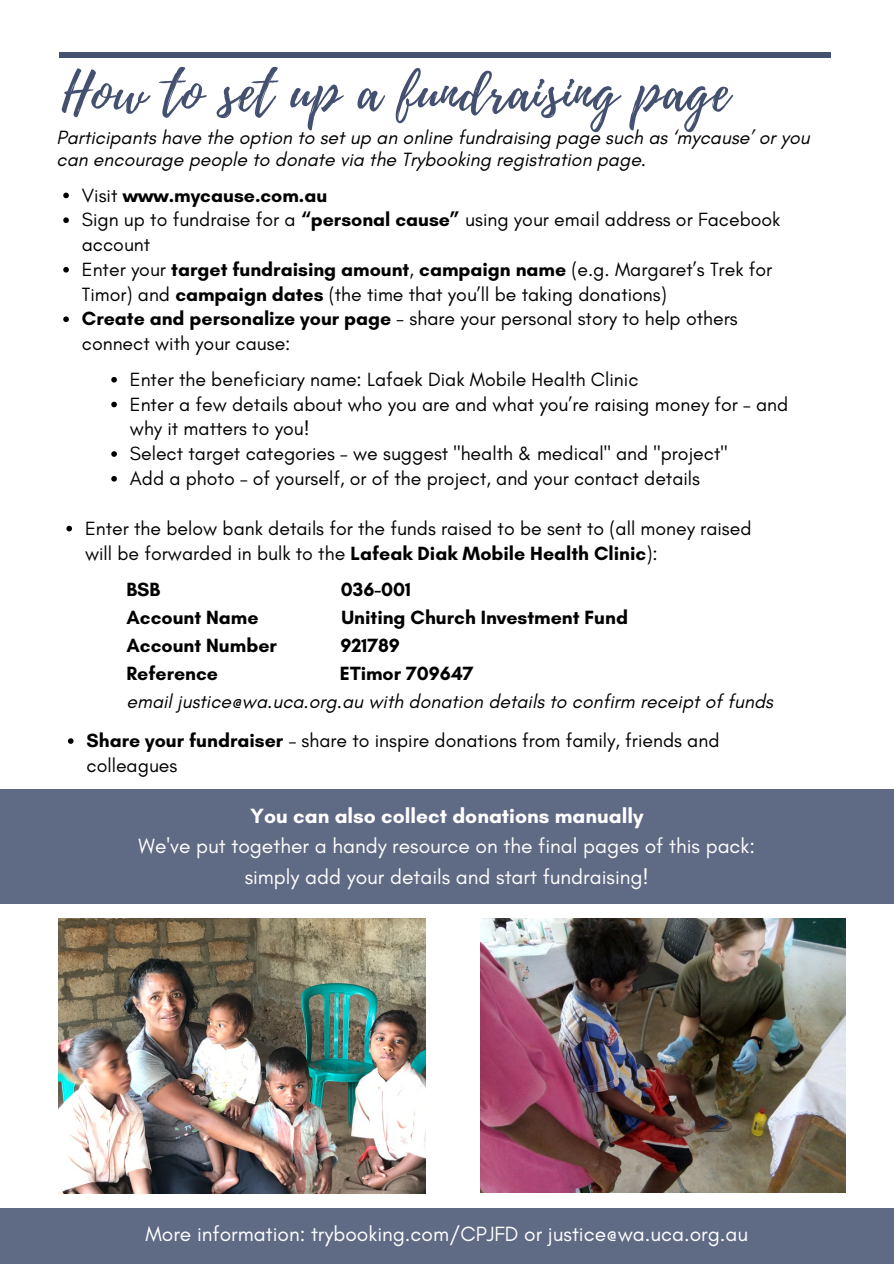
<style>
.page{position:relative;width:894px;height:1264px;background:#fff}
.page>*{position:absolute;margin:0;border:0;box-sizing:border-box;transform-origin:0 0}
.t1{font:54px "Playlist Script";letter-spacing:.02em;color:#43506f}
.t2{font:21px "Glacial Indifference";color:#fff}
.t3{font:700 21px "Glacial Indifference";color:#fff}
.t4{font:19.5px/24.8px "Glacial Indifference";color:#000}
.t5{font:italic 19.5px/22.5px "Glacial Indifference";color:#000}
.t6{font:700 19.5px "Glacial Indifference";color:#000}
.s1{font-weight:400}
.s2{font-weight:700}
</style>
<div class="page">
<hr style="left:60px;top:53px;width:770px;height:4px;background:#43506f">
<svg style="left:66px;top:526px;width:6px;height:5px"></svg>
<svg style="left:63px;top:193px;width:6px;height:5px"></svg>
<svg style="left:63px;top:217px;width:6px;height:6px"></svg>
<svg style="left:63px;top:267px;width:6px;height:5px"></svg>
<svg style="left:63px;top:316px;width:6px;height:6px"></svg>
<div style="left:0;top:1207px;width:893px;height:56px;background:#5f6a84"></div>
<svg style="left:111px;top:377px;width:6px;height:5px"></svg>
<svg style="left:111px;top:401px;width:6px;height:6px"></svg>
<svg style="left:111px;top:451px;width:6px;height:6px"></svg>
<svg style="left:111px;top:476px;width:6px;height:5px"></svg>
<svg style="left:68px;top:738px;width:6px;height:6px"></svg>
<img style="left:58px;top:919px;width:367px;height:274px">
<img style="left:480px;top:919px;width:365px;height:273px">
<div style="left:0;top:789px;width:893px;height:115px;background:#5f6a84"></div>
<p class="t1" style="left:62px;top:54px;width:668px">How to set up a fundraising page</p>
<p class="t5" style="left:56px;top:126px;width:754px">Participants have the option to set up an online fundraising page such as ‘mycause’ or you can encourage people to donate via the Trybooking registration page.</p>
<p class="t6" style="left:82px;top:183px;width:247px"><span class="s1">Visit</span> www.mycause.com.au</p>
<p class="t4" style="left:82px;top:207px;width:700px">Sign up to fundraise for a <span class="s2">“personal cause”</span> using your email address or Facebook account</p>
<p class="t4" style="left:82px;top:257px;width:691px">Enter your <span class="s2">target fundraising amount</span>, <span class="s2">campaign name</span> (e.g. Margaret’s Trek for<br>Timor) and <span class="s2">campaign dates</span> (the time that you’ll be taking donations)</p>
<p class="t4" style="left:82px;top:306px;width:657px"><span class="s2">Create and personalize your page</span> - share your personal story to help others connect with your cause:</p>
<p class="t4" style="left:130px;top:367px;width:510px">Enter the beneficiary name: Lafaek Diak Mobile Health Clinic</p>
<p class="t4" style="left:130px;top:391px;width:659px">Enter a few details about who you are and what you’re raising money for – and why it matters to you!</p>
<p class="t4" style="left:130px;top:441px;width:599px">Select target categories – we suggest "health &amp; medical" and "project"</p>
<p class="t4" style="left:130px;top:466px;width:571px">Add a photo – of yourself, or of the project, and your contact details</p>
<h1 class="t4" style="left:85px;top:515px;width:667px">Enter the below bank details for the funds raised to be sent to (all money raised will be forwarded in bulk to the <span class="s2">Lafeak Diak Mobile Health Clinic</span>):</h1>
<p class="t6" style="left:126px;top:577px;width:35px">BSB</p>
<p class="t6" style="left:341px;top:577px;width:72px">036-001</p>
<p class="t6" style="left:126px;top:605px;width:133px">Account Name</p>
<p class="t6" style="left:341px;top:605px;width:288px">Uniting Church Investment Fund</p>
<p class="t6" style="left:126px;top:633px;width:152px">Account Number</p>
<p class="t6" style="left:340px;top:633px;width:61px">921789</p>
<p class="t6" style="left:126px;top:661px;width:93px">Reference</p>
<p class="t6" style="left:340px;top:661px;width:135px">ETimor 709647</p>
<p class="t5" style="left:126px;top:690px;width:647px">email justice@wa.uca.org.au with donation details to confirm receipt of funds</p>
<p class="t4" style="left:86px;top:728px;width:634px"><span class="s2">Share your fundraiser</span> – share to inspire donations from family, friends and colleagues</p>
<p class="t3" style="left:250px;top:803px;width:395px">You can also collect donations manually</p>
<p class="t2" style="left:138px;top:833px;width:617px">We've put together a handy resource on the final pages of this pack:</p>
<p class="t2" style="left:244px;top:863px;width:405px">simply add your details and start fundraising!</p>
<p class="t2" style="left:145px;top:1220px;width:604px">More information: trybooking.com/CPJFD or justice@wa.uca.org.au</p>
</div>
